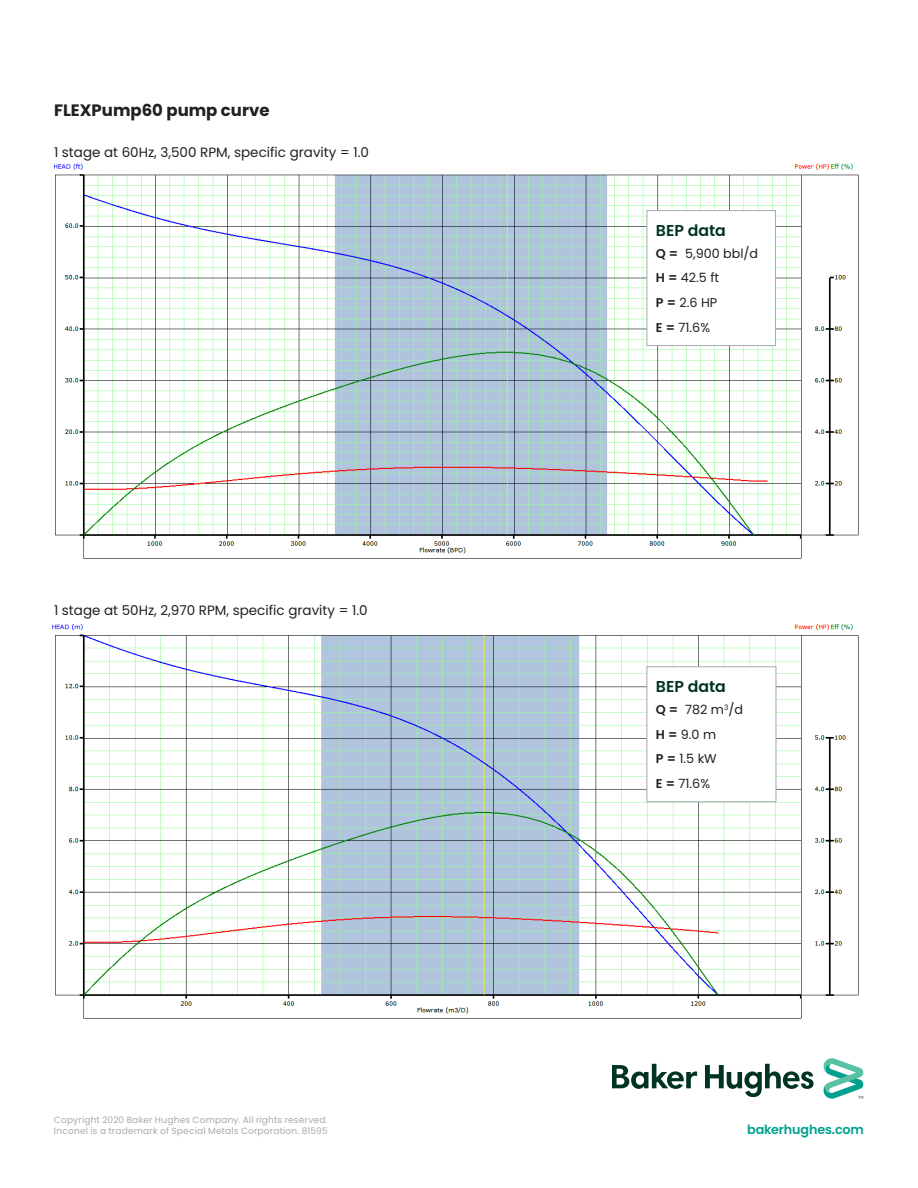
<style>
.page{position:relative;width:918px;height:1188px;background:#fff}
.page>*{position:absolute;margin:0;border:0;box-sizing:border-box;transform-origin:0 0}
._7pt-caption-OFS{font:700 16.5px "Poppins";color:#231f20}
._10_5pt-body_subhead{font:600 15.75px "Poppins";color:#003323}
._7pt-caption-OFS-2{font:13.5px "Poppins";color:#231f20}
._8_5pt-body_text-OFS{font:12.75px "Poppins";color:#231f20}
.t1{font:600 12.75px "Poppins";letter-spacing:-.01em;color:#00a08f}
.t2{font:9px/11.2px "Poppins";letter-spacing:.025em;color:#a8a9ad}
.s1{font-weight:600}
</style>
<div class="page">
<svg style="left:612px;top:1058px;width:252px;height:41px"></svg>
<img style="left:52px;top:624px;width:807px;height:395px">
<img style="left:53px;top:164px;width:806px;height:395px">
<div style="left:647px;top:666px;width:129px;height:136px;background:#fff;border:1px solid #a8a9ad"></div>
<div style="left:647px;top:210px;width:129px;height:136px;background:#fff;border:1px solid #a8a9ad"></div>
<p class="_7pt-caption-OFS" style="left:54px;top:101px;width:217px">FLEXPump60 pump curve</p>
<p class="_7pt-caption-OFS-2" style="left:54px;top:144px;width:317px">1 stage at 60Hz, 3,500 RPM, specific gravity = 1.0</p>
<p class="_7pt-caption-OFS-2" style="left:54px;top:602px;width:315px">1 stage at 50Hz, 2,970 RPM, specific gravity = 1.0</p>
<p class="t2" style="left:54px;top:1114px;width:275px">Copyright 2020 Baker Hughes Company. All rights reserved.<br>Inconel is a trademark of Special Metals Corporation. 81595</p>
<p class="_10_5pt-body_subhead" style="left:656px;top:221px;width:71px">BEP data</p>
<p class="_8_5pt-body_text-OFS" style="left:656px;top:246px;width:104px"><span class="s1">Q =</span> 5,900 bbl/d</p>
<p class="_8_5pt-body_text-OFS" style="left:656px;top:271px;width:65px"><span class="s1">H =</span> 42.5 ft</p>
<p class="_8_5pt-body_text-OFS" style="left:656px;top:295px;width:63px"><span class="s1">P =</span> 2.6 HP</p>
<p class="_8_5pt-body_text-OFS" style="left:656px;top:320px;width:56px"><span class="s1">E =</span> 71.6%</p>
<p class="_10_5pt-body_subhead" style="left:656px;top:678px;width:71px">BEP data</p>
<p class="_8_5pt-body_text-OFS" style="left:656px;top:702px;width:89px"><span class="s1">Q =</span> 782 m<sup>3</sup>/d</p>
<p class="_8_5pt-body_text-OFS" style="left:656px;top:727px;width:62px"><span class="s1">H =</span> 9.0 m</p>
<p class="_8_5pt-body_text-OFS" style="left:656px;top:751px;width:62px"><span class="s1">P =</span> 1.5 kW</p>
<p class="_8_5pt-body_text-OFS" style="left:656px;top:776px;width:56px"><span class="s1">E =</span> 71.6%</p>
<h3 class="t1" style="left:747px;top:1122px;width:118px">bakerhughes.com</h3>
</div>
